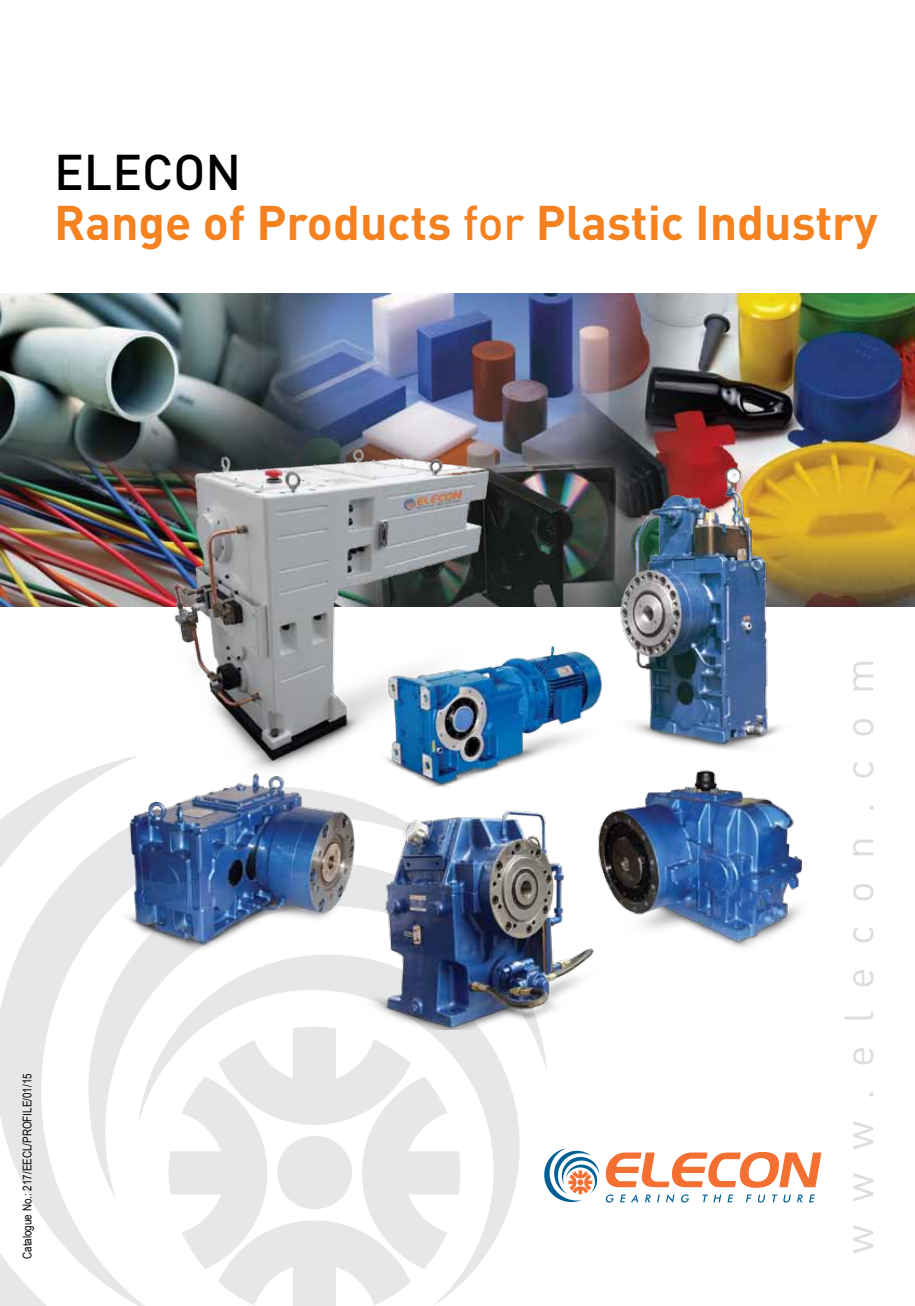
<style>
.page{position:relative;width:915px;height:1306px;background:#fff}
.page>*{position:absolute;margin:0;border:0;box-sizing:border-box;transform-origin:0 0}
.t1{font:500 49.5px "DIN Pro";color:#000}
.t2{font:700 48px "DIN Pro";color:#f58220}
.t3{font:40.5px "DIN Pro";letter-spacing:.56em;color:#dcddde}
.t4{font:12px "Arial Narrow";color:#000}
.s1{font-weight:500}
</style>
<div class="page">
<img style="left:0;top:293px;width:914px;height:314px">
<svg style="left:0;top:773px;width:546px;height:532px"></svg>
<svg style="left:168px;top:1029px;width:292px;height:276px;fill:#e6e7e8"></svg>
<svg style="left:605px;top:1151px;width:216px;height:36px"></svg>
<svg style="left:543px;top:1148px;width:56px;height:55px"></svg>
<svg style="left:605px;top:1194px;width:209px;height:8px"></svg>
<img style="left:81px;top:441px;width:757px;height:588px">
<h1 class="t1" style="left:54px;top:138px;width:188px">ELECON</h1>
<h2 class="t2" style="left:54px;top:190px;width:825px">Range of Products <span class="s1">for</span> Plastic Industry</h2>
<p class="t4" style="left:18px;top:1258px;width:187px;rotate:-90deg">Catalogue No.: 217/EECL/PROFILE/01/15</p>
<h3 class="t3" style="left:831px;top:1254px;width:598px;rotate:-90deg">www.elecon.com</h3>
</div>
